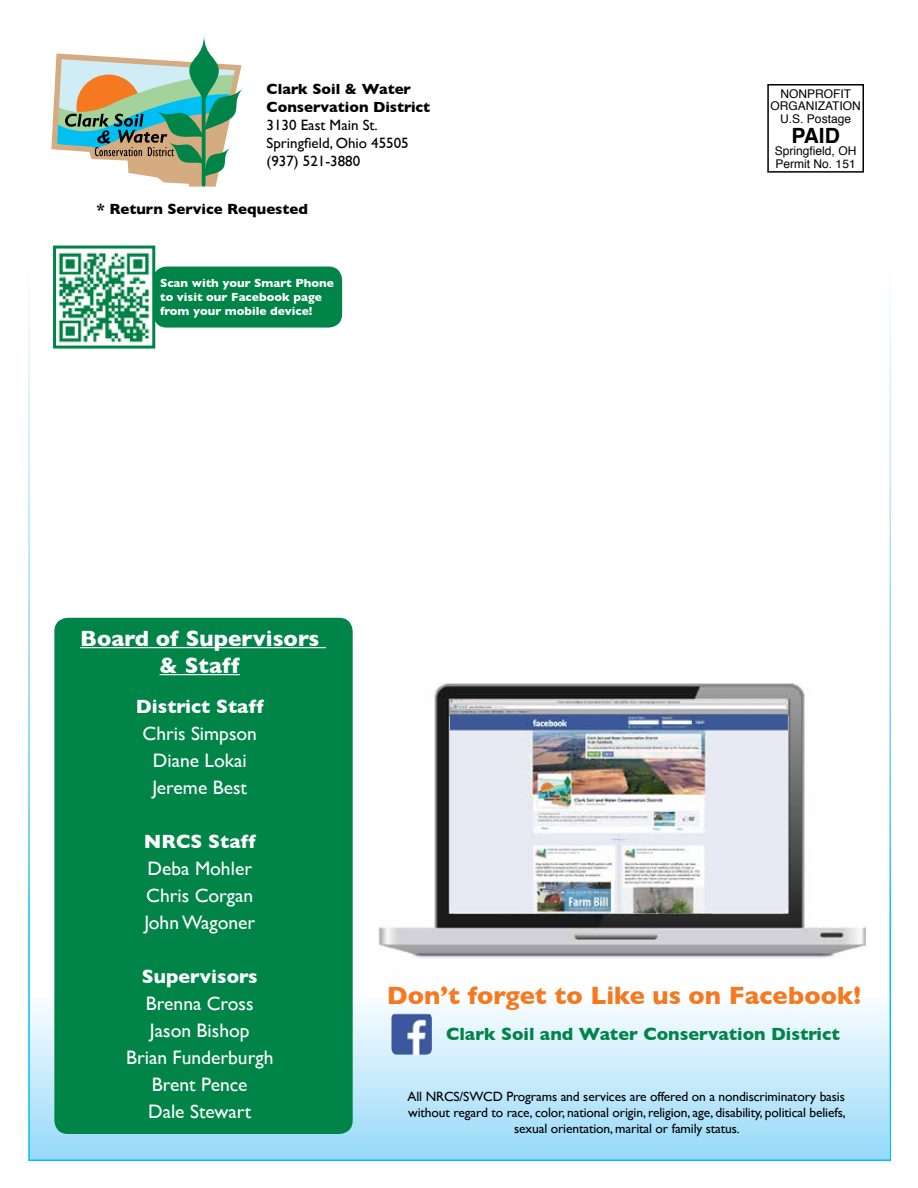
<style>
.page{position:relative;width:918px;height:1188px;background:#fff}
.page>*{position:absolute;margin:0;border:0;box-sizing:border-box;transform-origin:0 0}
.t1{font:700 25.5px "Gill Sans";color:#f47920}
.t2{font:700 22.5px/27px "Gill Sans";color:#fff;text-align:center}
.t3{font:700 21px "Helvetica";color:#000}
.t4{font:19.5px/27px "Gill Sans";color:#fff;text-align:center}
.t5{font:700 19.5px "Gill Sans";color:#fff}
.t6{font:700 18px "Gill Sans";color:#008448}
.t7{font:700 15px/18px "Gill Sans";color:#000}
.t8{font:15px/18px "Gill Sans";color:#000}
.t9{font:13.5px/16.2px "Gill Sans";letter-spacing:-.01em;color:#000;text-align:center}
.t10{font:700 12px/14.4px "Gill Sans";color:#fff}
.t11{font:12px/12.8px "Helvetica";color:#000;text-align:center}
</style>
<div class="page">
<div style="left:153px;top:267px;width:189px;height:61px;background:#008448;border-radius:14px"></div>
<div style="left:29px;top:966px;width:860px;height:194px;background:linear-gradient(to bottom,#fff,#97daf8)"></div>
<div style="left:54px;top:618px;width:299px;height:516px;background:#008448;border-radius:14px"></div>
<svg style="left:189px;top:34px;width:30px;height:72px"></svg>
<svg style="left:51px;top:51px;width:192px;height:136px"></svg>
<div style="left:767px;top:84px;width:97px;height:89px;border:2px solid #000"></div>
<hr style="left:80px;top:647px;width:246px;height:1px;background:#fff">
<hr style="left:160px;top:674px;width:80px;height:1px;background:#fff">
<img style="left:378px;top:682px;width:488px;height:298px">
<img style="left:391px;top:1012px;width:41px;height:43px">
<img style="left:58px;top:252px;width:92px;height:91px">
<div style="left:53px;top:246px;width:102px;height:103px;border:3px solid #008448"></div>
<img style="left:450px;top:700px;width:338px;height:214px">
<p class="t7" style="left:267px;top:80px;width:165px">Clark Soil &amp; Water<br>Conservation District</p>
<p class="t8" style="left:267px;top:116px;width:144px">3130 East Main St.<br>Springfield, Ohio 45505 (937) 521-3880</p>
<p class="t7" style="left:97px;top:199px;width:213px">* Return Service Requested</p>
<p class="t10" style="left:160px;top:275px;width:175px">Scan with your Smart Phone to visit our Facebook page from your mobile device!</p>
<h2 class="t2" style="left:80px;top:624px;width:241px">Board of Supervisors &amp; Staff</h2>
<p class="t11" style="left:770px;top:87px;width:92px">NONPROFIT<br>ORGANIZATION<br>U.S. Postage</p>
<h3 class="t3" style="left:791px;top:118px;width:50px">PAID</h3>
<p class="t11" style="left:775px;top:145px;width:83px;text-align:left">Springfield, OH<br>Permit No. 151</p>
<h3 class="t5" style="left:136px;top:691px;width:129px">District Staff</h3>
<h3 class="t4" style="left:143px;top:720px;width:116px">Chris Simpson<br>Diane Lokai<br>Jereme Best</h3>
<h3 class="t5" style="left:144px;top:826px;width:113px">NRCS Staff</h3>
<h3 class="t4" style="left:144px;top:855px;width:112px;text-align:left">Deba Mohler<br>Chris Corgan<br>John Wagoner</h3>
<h3 class="t5" style="left:142px;top:961px;width:117px">Supervisors</h3>
<h3 class="t4" style="left:126px;top:990px;width:149px">Brenna Cross<br>Jason Bishop<br>Brian Funderburgh<br>Brent Pence<br>Dale Stewart</h3>
<h1 class="t1" style="left:387px;top:975px;width:476px">Don’t forget to Like us on Facebook!</h1>
<h3 class="t6" style="left:446px;top:1020px;width:395px">Clark Soil and Water Conservation District</h3>
<p class="t9" style="left:408px;top:1088px;width:440px">All NRCS/SWCD Programs and services are offered on a nondiscriminatory basis without regard to race, color, national origin, religion, age, disability, political beliefs, sexual orientation, marital or family status.</p>
</div>
